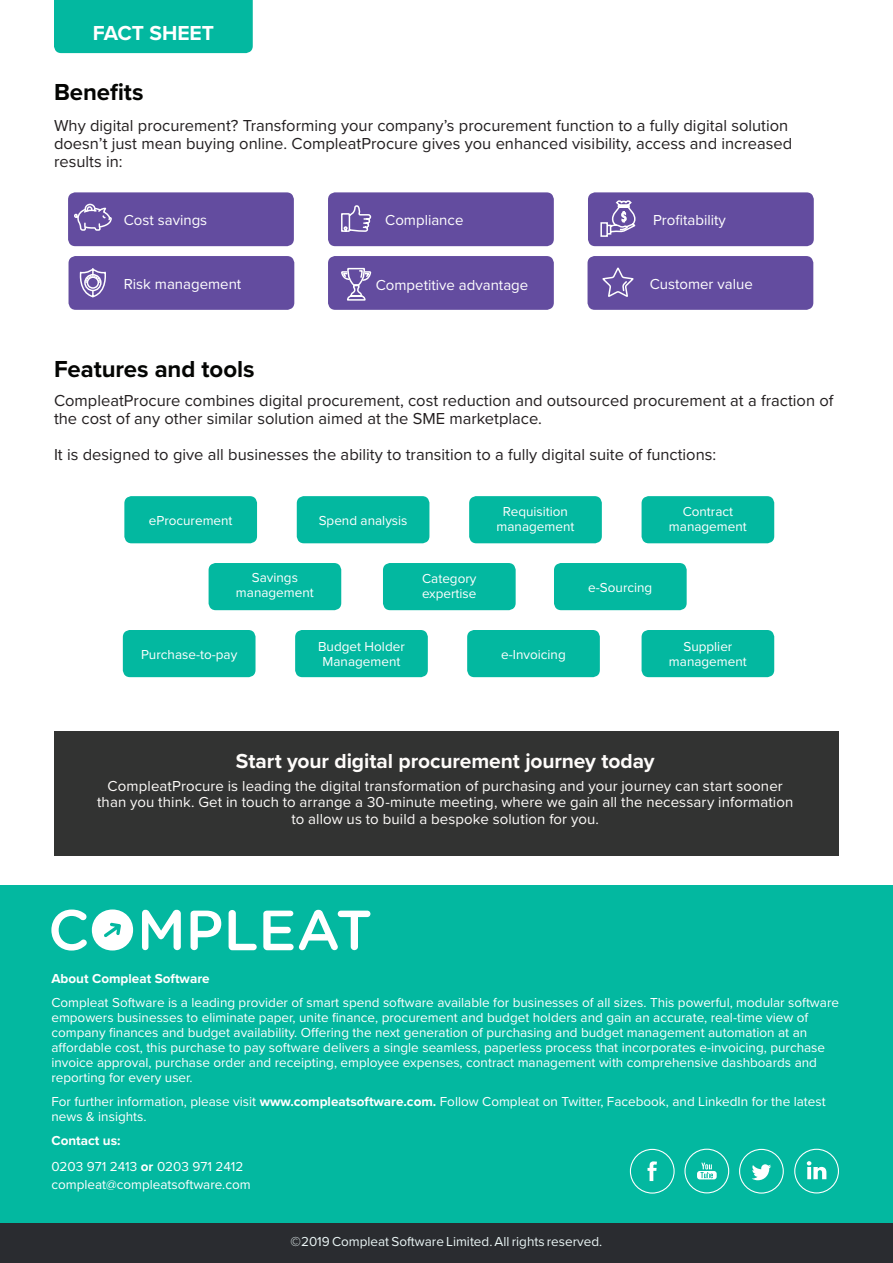
<style>
.page{position:relative;width:893px;height:1263px;background:#fff}
.page>*{position:absolute;margin:0;border:0;box-sizing:border-box;transform-origin:0 0}
.Tiny_title{font:700 24px "Proxima Nova";letter-spacing:-.005em;color:#040503}
.Tiny_title-2{font:700 21px "Proxima Nova";letter-spacing:-.005em;color:#fefcfa}
.t1{font:700 21px "Proxima Nova";color:#fff}
.Body{font:16.5px/18px "Proxima Nova";color:#231f20}
.Tiny_title-3{font:15px/16.5px "Proxima Nova";letter-spacing:.005em;color:#fefcfa;text-align:center}
.Tiny_title-4{font:15px "Proxima Nova";color:#fff}
.Tiny_title-5{font:13.5px/15px "Proxima Nova";color:#fff;text-align:center}
.t2{font:13.5px "Proxima Nova";color:#ebf6f6}
.t3{font:700 13.5px "Proxima Nova";color:#fff}
.s1{font-weight:700}
</style>
<div class="page">
<div style="left:0;top:981px;width:893px;height:282px;background:#2a2c30"></div>
<div style="left:0;top:885px;width:893px;height:337px;background:#03b8a0"></div>
<svg style="left:142px;top:910px;width:39px;height:40px"></svg>
<svg style="left:191px;top:910px;width:30px;height:40px"></svg>
<svg style="left:229px;top:910px;width:28px;height:40px"></svg>
<svg style="left:263px;top:910px;width:107px;height:40px"></svg>
<svg style="left:51px;top:909px;width:82px;height:41px"></svg>
<svg style="left:630px;top:1149px;width:45px;height:44px"></svg>
<svg style="left:684px;top:1149px;width:45px;height:44px"></svg>
<svg style="left:739px;top:1149px;width:45px;height:44px"></svg>
<svg style="left:794px;top:1149px;width:45px;height:44px"></svg>
<div style="left:54px;top:731px;width:785px;height:124px;background:#323332"></div>
<div style="left:68px;top:192px;width:226px;height:54px;background:#634c9f;border-radius:7px"></div>
<div style="left:328px;top:192px;width:226px;height:54px;background:#634c9f;border-radius:7px"></div>
<div style="left:588px;top:192px;width:226px;height:54px;background:#634c9f;border-radius:7px"></div>
<div style="left:69px;top:256px;width:225px;height:54px;background:#634c9f;border-radius:7px"></div>
<div style="left:328px;top:256px;width:226px;height:54px;background:#634c9f;border-radius:7px"></div>
<div style="left:587px;top:256px;width:226px;height:54px;background:#634c9f;border-radius:7px"></div>
<svg style="left:74px;top:203px;width:38px;height:28px"></svg>
<svg style="left:600px;top:200px;width:36px;height:37px"></svg>
<svg style="left:79px;top:268px;width:27px;height:30px"></svg>
<svg style="left:341px;top:267px;width:31px;height:34px"></svg>
<svg style="left:601px;top:267px;width:33px;height:43px"></svg>
<svg style="left:341px;top:205px;width:30px;height:27px"></svg>
<div style="left:124px;top:496px;width:133px;height:47px;background:#03b8a0;border-radius:7px"></div>
<div style="left:123px;top:630px;width:132px;height:47px;background:#03b8a0;border-radius:7px"></div>
<div style="left:554px;top:563px;width:133px;height:47px;background:#03b8a0;border-radius:7px"></div>
<div style="left:383px;top:563px;width:133px;height:47px;background:#03b8a0;border-radius:7px"></div>
<div style="left:209px;top:563px;width:132px;height:47px;background:#03b8a0;border-radius:7px"></div>
<div style="left:642px;top:630px;width:132px;height:47px;background:#03b8a0;border-radius:7px"></div>
<div style="left:642px;top:496px;width:132px;height:47px;background:#03b8a0;border-radius:7px"></div>
<div style="left:467px;top:630px;width:133px;height:47px;background:#03b8a0;border-radius:7px"></div>
<div style="left:295px;top:630px;width:133px;height:47px;background:#03b8a0;border-radius:7px"></div>
<div style="left:469px;top:496px;width:133px;height:47px;background:#03b8a0;border-radius:7px"></div>
<div style="left:297px;top:496px;width:132px;height:47px;background:#03b8a0;border-radius:7px"></div>
<div style="left:54px;top:0;width:199px;height:53px;background:#03b8a0"></div>
<h2 class="t1" style="left:93px;top:17px;width:123px">FACT SHEET</h2>
<p class="Tiny_title" style="left:54px;top:74px;width:91px">Benefits</p>
<p class="Body" style="left:54px;top:116px;width:740px">Why digital procurement? Transforming your company’s procurement function to a fully digital solution doesn’t just mean buying online. CompleatProcure gives you enhanced visibility, access and increased results in:</p>
<p class="Tiny_title-4" style="left:124px;top:209px;width:85px">Cost savings</p>
<p class="Tiny_title-4" style="left:385px;top:209px;width:80px">Compliance</p>
<p class="Tiny_title-4" style="left:124px;top:273px;width:119px">Risk management</p>
<p class="Tiny_title-4" style="left:376px;top:274px;width:154px">Competitive advantage</p>
<p class="Tiny_title" style="left:54px;top:351px;width:202px">Features and tools</p>
<p class="Tiny_title-4" style="left:653px;top:209px;width:74px">Profitability</p>
<p class="Tiny_title-4" style="left:650px;top:273px;width:105px">Customer value</p>
<p class="Body" style="left:54px;top:390px;width:781px">CompleatProcure combines digital procurement, cost reduction and outsourced procurement at a fraction of the cost of any other similar solution aimed at the SME marketplace.</p>
<p class="Body" style="left:54px;top:444px;width:664px">It is designed to give all businesses the ability to transition to a fully digital suite of functions:</p>
<p class="Tiny_title-5" style="left:149px;top:512px;width:85px">eProcurement</p>
<p class="Tiny_title-5" style="left:319px;top:512px;width:90px">Spend analysis</p>
<p class="Tiny_title-5" style="left:236px;top:570px;width:79px">Savings management</p>
<p class="Tiny_title-5" style="left:141px;top:646px;width:98px">Purchase-to-pay</p>
<p class="Tiny_title-5" style="left:318px;top:638px;width:88px">Budget Holder<br>Management</p>
<p class="Tiny_title-5" style="left:422px;top:570px;width:56px;text-align:left">Category expertise</p>
<p class="Tiny_title-5" style="left:497px;top:503px;width:79px">Requisition management</p>
<p class="Tiny_title-5" style="left:669px;top:503px;width:79px">Contract management</p>
<p class="Tiny_title-5" style="left:501px;top:646px;width:66px">e-Invoicing</p>
<p class="Tiny_title-5" style="left:588px;top:579px;width:66px">e-Sourcing</p>
<p class="Tiny_title-5" style="left:669px;top:638px;width:79px">Supplier management</p>
<p class="Tiny_title-2" style="left:236px;top:746px;width:420px">Start your digital procurement journey today</p>
<p class="Tiny_title-3" style="left:97px;top:777px;width:698px">CompleatProcure is leading the digital transformation of purchasing and your journey can start sooner than you think. Get in touch to arrange a 30-minute meeting, where we gain all the necessary information to allow us to build a bespoke solution for you.</p>
<p class="t3" style="left:51px;top:969px;width:160px">About Compleat Software</p>
<p class="Tiny_title-5" style="left:51px;top:995px;width:789px;text-align:left">Compleat Software is a leading provider of smart spend software available for businesses of all sizes. This powerful, modular software empowers businesses to eliminate paper, unite finance, procurement and budget holders and gain an accurate, real-time view of company finances and budget availability. Offering the next generation of purchasing and budget management automation at an affordable cost, this purchase to pay software delivers a single seamless, paperless process that incorporates e-invoicing, purchase invoice approval, purchase order and receipting, employee expenses, contract management with comprehensive dashboards and reporting for every user.</p>
<p class="Tiny_title-5" style="left:51px;top:1094px;width:776px;text-align:left">For further information, please visit <span class="s1">www.compleatsoftware.com.</span> Follow Compleat on Twitter, Facebook, and LinkedIn for the latest news &amp; insights.</p>
<p class="t3" style="left:51px;top:1131px;width:71px">Contact us:</p>
<p class="Tiny_title-5" style="left:51px;top:1158px;width:194px">0203 971 2413 <span class="s1">or</span> 0203 971 2412</p>
<p class="Tiny_title-5" style="left:51px;top:1176px;width:201px">compleat@compleatsoftware.com</p>
<p class="t2" style="left:291px;top:1231px;width:313px">©2019 Compleat Software Limited. All rights reserved.</p>
</div>
